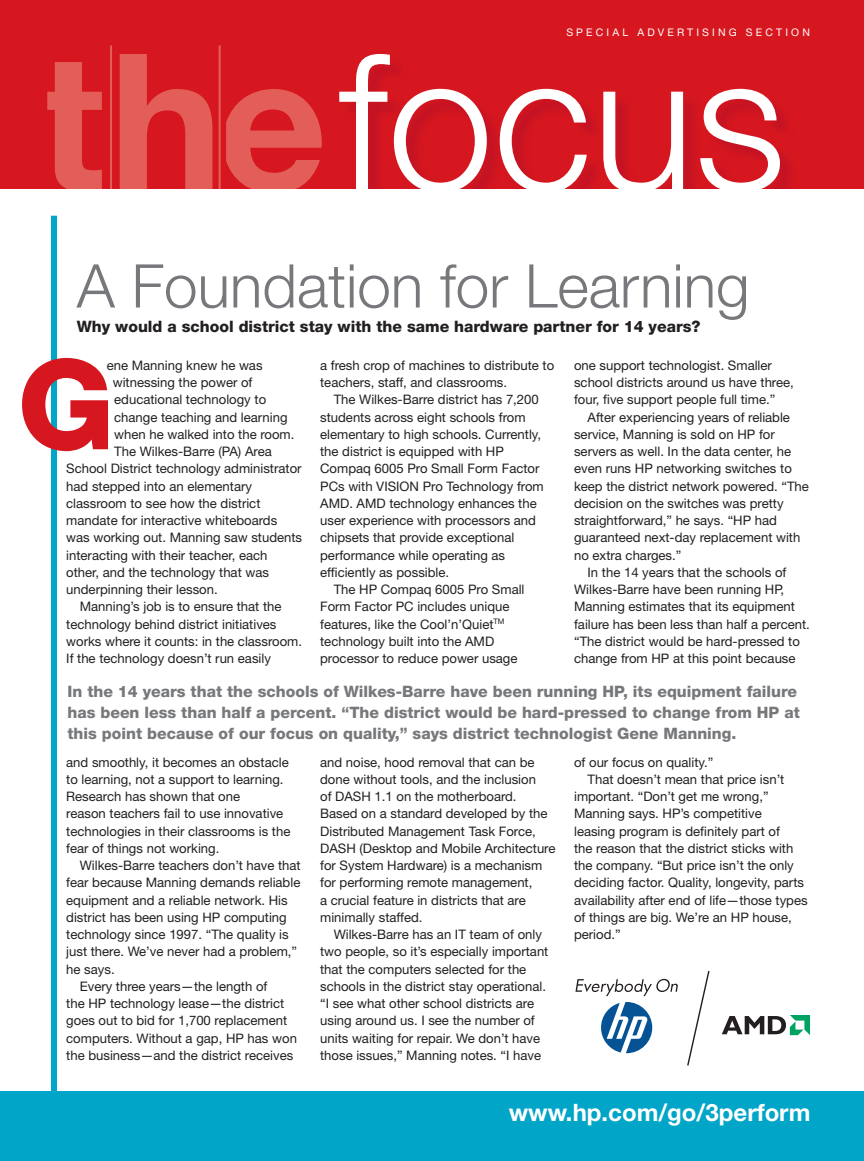
<style>
.page{position:relative;width:864px;height:1161px;background:#fff}
.page>*{position:absolute;margin:0;border:0;box-sizing:border-box;transform-origin:0 0}
.t1{font:300 190.35px "Helvetica Neue LT Std";color:#fff}
.t2{font:300 60.3px "Helvetica Neue LT Std";color:#76787b}
.t3{font:700 24px "Helvetica Neue LT Std";color:#fff}
.t4{font:800 15.75px/21px "Helvetica Neue LT Std";color:#76787b}
.t5{font:800 15.75px "Helvetica Neue LT Std";color:#231f20}
.t6{font:13.2px/17.2px "Helvetica Neue LT Std";color:#231f20}
.t7{font:10.5px "Helvetica Neue LT Std";letter-spacing:.3em;color:#fff}
</style>
<div class="page">
<div style="left:0;top:0;width:864px;height:190px;background:#d7171f"></div>
<div style="left:341px;top:56px;width:457px;height:155px;background:linear-gradient(to right,#d31620,#d31620)"></div>
<div style="left:51px;top:216px;width:6px;height:918px;background:#00a5c8"></div>
<div style="left:0;top:1091px;width:864px;height:70px;background:#00a5c8"></div>
<hr style="left:219px;top:45px;width:2px;height:146px;background:#f3b8a1">
<hr style="left:110px;top:45px;width:2px;height:146px;background:#f3b8a1">
<svg style="left:47px;top:62px;width:55px;height:128px"></svg>
<svg style="left:120px;top:54px;width:92px;height:136px"></svg>
<svg style="left:226px;top:89px;width:97px;height:101px"></svg>
<div style="left:0;top:190px;width:864px;height:21px;background:#fff"></div>
<svg style="left:22px;top:358px;width:86px;height:93px"></svg>
<svg style="left:601px;top:1002px;width:51px;height:51px"></svg>
<svg style="left:575px;top:979px;width:103px;height:17px"></svg>
<svg style="left:722px;top:1015px;width:88px;height:20px"></svg>
<svg style="left:687px;top:971px;width:23px;height:95px"></svg>
<p class="t7" style="left:566px;top:26px;width:245px">SPECIAL ADVERTISING SECTION</p>
<p class="t1" style="left:338px;top:6px;width:449px">focus</p>
<p class="t2" style="left:77px;top:249px;width:674px">A Foundation for Learning</p>
<p class="t5" style="left:77px;top:317px;width:625px">Why would a school district stay with the same hardware partner for 14 years?</p>
<p class="t6" style="left:107px;top:356px;width:157px">ene Manning knew he was</p>
<p class="t6" style="left:113px;top:374px;width:141px">witnessing the power of</p>
<p class="t6" style="left:114px;top:391px;width:153px">educational technology to</p>
<p class="t6" style="left:114px;top:408px;width:175px">change teaching and learning</p>
<p class="t6" style="left:114px;top:425px;width:182px">when he walked into the room.</p>
<p class="t6" style="left:114px;top:443px;width:159px">The Wilkes-Barre (PA) Area</p>
<p class="t6" style="left:66px;top:460px;width:237px">School District technology administrator</p>
<p class="t6" style="left:66px;top:477px;width:187px">had stepped into an elementary</p>
<p class="t6" style="left:66px;top:494px;width:196px">classroom to see how the district</p>
<p class="t6" style="left:66px;top:512px;width:212px">mandate for interactive whiteboards</p>
<p class="t6" style="left:66px;top:529px;width:237px">was working out. Manning saw students</p>
<p class="t6" style="left:66px;top:546px;width:203px">interacting with their teacher, each</p>
<p class="t6" style="left:66px;top:563px;width:204px">other, and the technology that was</p>
<p class="t6" style="left:66px;top:581px;width:153px">underpinning their lesson.</p>
<p class="t6" style="left:66px;top:598px;width:237px;text-indent:14px">Manning’s job is to ensure that the technology behind district initiatives works where it counts: in the classroom.<br>If the technology doesn’t run easily</p>
<p class="t6" style="left:320px;top:356px;width:236px">a fresh crop of machines to distribute to teachers, staff, and classrooms.</p>
<p class="t6" style="left:320px;top:391px;width:225px;text-indent:14px">The Wilkes-Barre district has 7,200 students across eight schools from elementary to high schools. Currently, the district is equipped with HP Compaq 6005 Pro Small Form Factor PCs with VISION Pro Technology from AMD. AMD technology enhances the user experience with processors and chipsets that provide exceptional performance while operating as efficiently as possible.</p>
<p class="t6" style="left:320px;top:581px;width:206px;text-indent:14px">The HP Compaq 6005 Pro Small<br>Form Factor PC includes unique features, like the Cool’n’Quiet<sup>TM </sup>technology built into the AMD processor to reduce power usage</p>
<p class="t6" style="left:574px;top:356px;width:221px">one support technologist. Smaller school districts around us have three, four, five support people full time.”</p>
<p class="t6" style="left:574px;top:408px;width:236px;text-indent:14px">After experiencing years of reliable service, Manning is sold on HP for servers as well. In the data center, he even runs HP networking switches to keep the district network powered. “The decision on the switches was pretty straightforward,” he says. “HP had guaranteed next-day replacement with no extra charges.”</p>
<p class="t6" style="left:574px;top:563px;width:237px;text-indent:14px">In the 14 years that the schools of Wilkes-Barre have been running HP, Manning estimates that its equipment failure has been less than half a percent. “The district would be hard-pressed to change from HP at this point because</p>
<p class="t4" style="left:68px;top:680px;width:734px">In the 14 years that the schools of Wilkes-Barre have been running HP, its equipment failure has been less than half a percent. “The district would be hard-pressed to change from HP at this point because of our focus on quality,” says district technologist Gene Manning.</p>
<p class="t6" style="left:66px;top:753px;width:226px">and smoothly, it becomes an obstacle to learning, not a support to learning.<br>Research has shown that one<br>reason teachers fail to use innovative technologies in their classrooms is the fear of things not working.</p>
<p class="t6" style="left:66px;top:857px;width:236px;text-indent:14px">Wilkes-Barre teachers don’t have that fear because Manning demands reliable equipment and a reliable network. His district has been using HP computing technology since 1997. “The quality is just there. We’ve never had a problem,” he says.</p>
<p class="t6" style="left:66px;top:977px;width:232px;text-indent:14px">Every three years—the length of<br>the HP technology lease—the district goes out to bid for 1,700 replacement computers. Without a gap, HP has won the business—and the district receives</p>
<p class="t6" style="left:320px;top:753px;width:237px">and noise, hood removal that can be done without tools, and the inclusion<br>of DASH 1.1 on the motherboard.<br>Based on a standard developed by the Distributed Management Task Force, DASH (Desktop and Mobile Architecture for System Hardware) is a mechanism for performing remote management,<br>a crucial feature in districts that are minimally staffed.</p>
<p class="t6" style="left:320px;top:926px;width:230px;text-indent:14px">Wilkes-Barre has an IT team of only two people, so it’s especially important that the computers selected for the schools in the district stay operational. “I see what other school districts are using around us. I see the number of units waiting for repair. We don’t have those issues,” Manning notes. “I have</p>
<p class="t6" style="left:574px;top:753px;width:141px">of our focus on quality.”</p>
<p class="t6" style="left:574px;top:770px;width:235px;text-indent:14px">That doesn’t mean that price isn’t important. “Don’t get me wrong,” Manning says. HP’s competitive<br>leasing program is definitely part of<br>the reason that the district sticks with the company. “But price isn’t the only deciding factor. Quality, longevity, parts availability after end of life—those types of things are big. We’re an HP house, period.”</p>
<p class="t3" style="left:509px;top:1098px;width:303px">www.hp.com/go/3perform</p>
</div>
